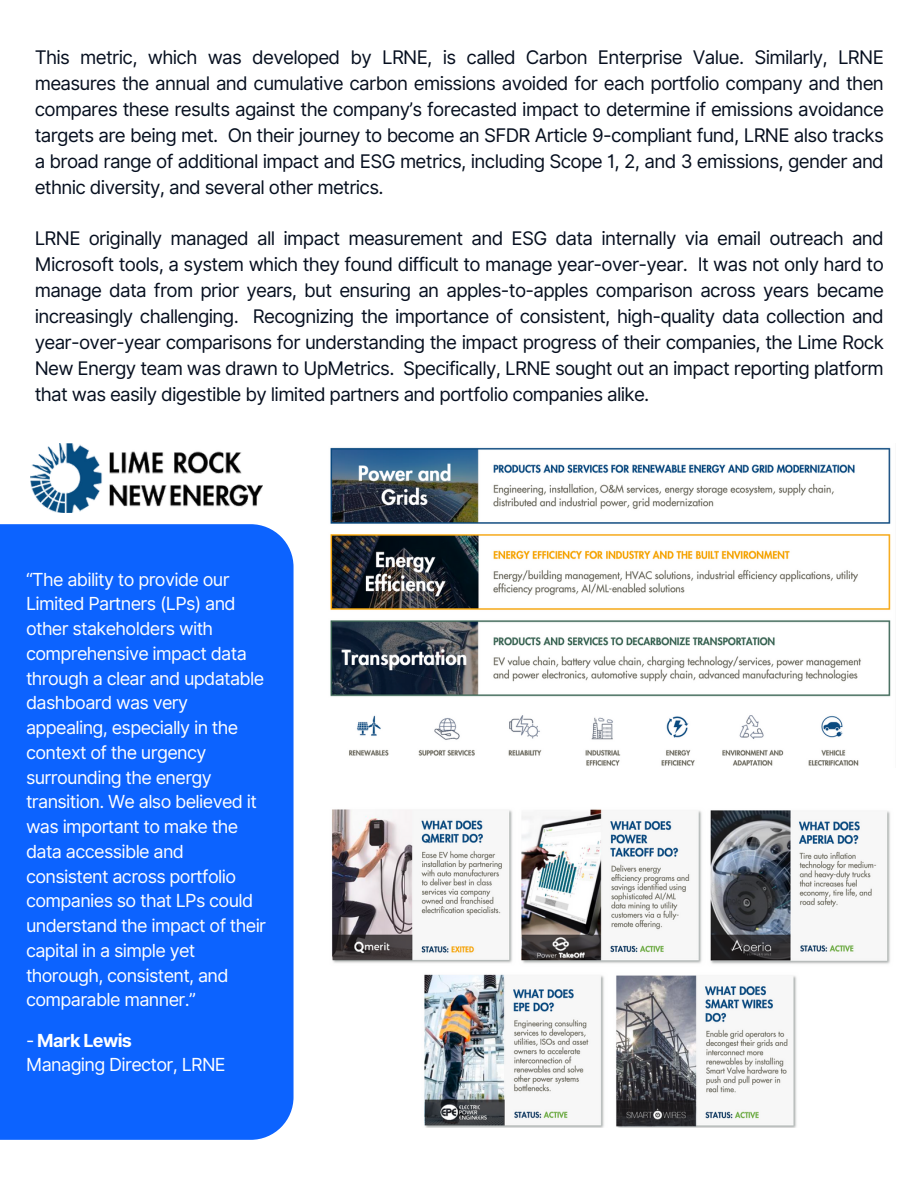
<style>
.page{position:relative;width:918px;height:1188px;background:#fff}
.page>*{position:absolute;margin:0;border:0;box-sizing:border-box;transform-origin:0 0}
.t1{font:18.75px/25.8px "Inter";letter-spacing:-.035em;color:#060f1f;text-align:justify}
.t2{font:18px/24.8px "Inter";letter-spacing:-.035em;color:#fff}
.t3{font:700 18px "Inter";letter-spacing:-.035em;color:#fff}
.s1{font-weight:400}
</style>
<div class="page">
<div style="left:0;top:524px;width:294px;height:616px;background:#0c63ff"></div>
<img style="left:31px;top:444px;width:232px;height:68px">
<img style="left:330px;top:447px;width:561px;height:319px">
<img style="left:332px;top:809px;width:558px;height:318px">
<p class="t1" style="left:35px;top:45px;width:851px">This metric, which was developed by LRNE, is called Carbon Enterprise Value. Similarly, LRNE measures the annual and cumulative carbon emissions avoided for each portfolio company and then compares these results against the company’s forecasted impact to determine if emissions avoidance targets are being met. On their journey to become an SFDR Article 9-compliant fund, LRNE also tracks a broad range of additional impact and ESG metrics, including Scope 1, 2, and 3 emissions, gender and ethnic diversity, and several other metrics.</p>
<p class="t1" style="left:35px;top:226px;width:851px">LRNE originally managed all impact measurement and ESG data internally via email outreach and Microsoft tools, a system which they found difficult to manage year-over-year. It was not only hard to manage data from prior years, but ensuring an apples-to-apples comparison across years became increasingly challenging. Recognizing the importance of consistent, high-quality data collection and year-over-year comparisons for understanding the impact progress of their companies, the Lime Rock New Energy team was drawn to UpMetrics. Specifically, LRNE sought out an impact reporting platform that was easily digestible by limited partners and portfolio companies alike.</p>
<p class="t2" style="left:26px;top:567px;width:242px">“The ability to provide our<br>Limited Partners (LPs) and other stakeholders with comprehensive impact data through a clear and updatable dashboard was very appealing, especially in the context of the urgency surrounding the energy transition. We also believed it was important to make the data accessible and consistent across portfolio companies so that LPs could understand the impact of their capital in a simple yet thorough, consistent, and comparable manner.”</p>
<p class="t3" style="left:26px;top:1029px;width:108px"><span class="s1">-</span> Mark Lewis</p>
<p class="t2" style="left:26px;top:1052px;width:201px">Managing Director, LRNE</p>
</div>
